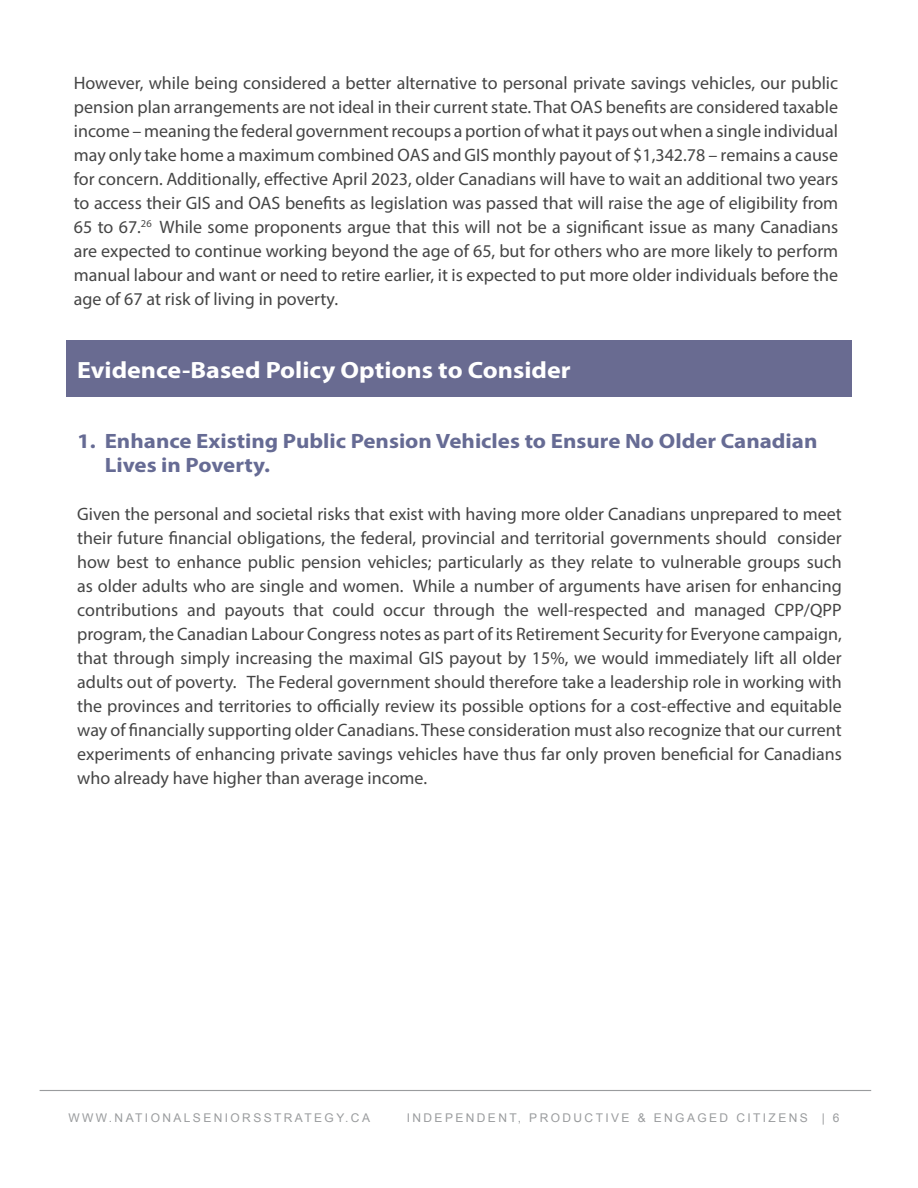
<style>
.page{position:relative;width:918px;height:1188px;background:#fff}
.page>*{position:absolute;margin:0;border:0;box-sizing:border-box;transform-origin:0 0}
.t1{font:700 23.55px "Myriad Pro";color:#fff;scale:1.1 1}
.t2{font:700 20.85px/23.5px "Myriad Pro";color:#666b94;scale:1.1 1}
.t3{font:18px/24px "Myriad Pro";color:#454545;text-align:justify}
.t4{font:12px "Arial";letter-spacing:.2em;color:#9a9c9e}
</style>
<div class="page">
<hr style="left:40px;top:1090px;width:831px;height:1px;background:#9a9c9e">
<div style="left:66px;top:340px;width:786px;height:57px;background:#696b91"></div>
<p class="t3" style="left:74px;top:71px;width:766px">However, while being considered a better alternative to personal private savings vehicles, our public pension plan arrangements are not ideal in their current state. That OAS benefits are considered taxable income – meaning the federal government recoups a portion of what it pays out when a single individual may only take home a maximum combined OAS and GIS monthly payout of $1,342.78 – remains a cause for concern. Additionally, effective April 2023, older Canadians will have to wait an additional two years to access their GIS and OAS benefits as legislation was passed that will raise the age of eligibility from 65 to 67.<sup>26</sup> While some proponents argue that this will not be a significant issue as many Canadians are expected to continue working beyond the age of 65, but for others who are more likely to perform manual labour and want or need to retire earlier, it is expected to put more older individuals before the age of 67 at risk of living in poverty.</p>
<p class="t1" style="left:77px;top:354px;width:450px">Evidence-Based Policy Options to Consider</p>
<p class="t2" style="left:105px;top:429px;width:649px;text-indent:-28px">1. Enhance Existing Public Pension Vehicles to Ensure No Older Canadian<br>Lives in Poverty.</p>
<p class="t3" style="left:77px;top:501px;width:766px">Given the personal and societal risks that exist with having more older Canadians unprepared to meet their future financial obligations, the federal, provincial and territorial governments should consider how best to enhance public pension vehicles; particularly as they relate to vulnerable groups such as older adults who are single and women. While a number of arguments have arisen for enhancing contributions and payouts that could occur through the well-respected and managed CPP/QPP program, the Canadian Labour Congress notes as part of its Retirement Security for Everyone campaign, that through simply increasing the maximal GIS payout by 15%, we would immediately lift all older adults out of poverty. The Federal government should therefore take a leadership role in working with the provinces and territories to officially review its possible options for a cost-effective and equitable way of financially supporting older Canadians. These consideration must also recognize that our current experiments of enhancing private savings vehicles have thus far only proven beneficial for Canadians who already have higher than average income.</p>
<p class="t4" style="left:68px;top:1109px;width:303px">WWW.NATIONALSENIORSSTRATEGY.CA</p>
<p class="t4" style="left:407px;top:1109px;width:434px">INDEPENDENT, PRODUCTIVE &amp; ENGAGED CITIZENS | 6</p>
</div>
